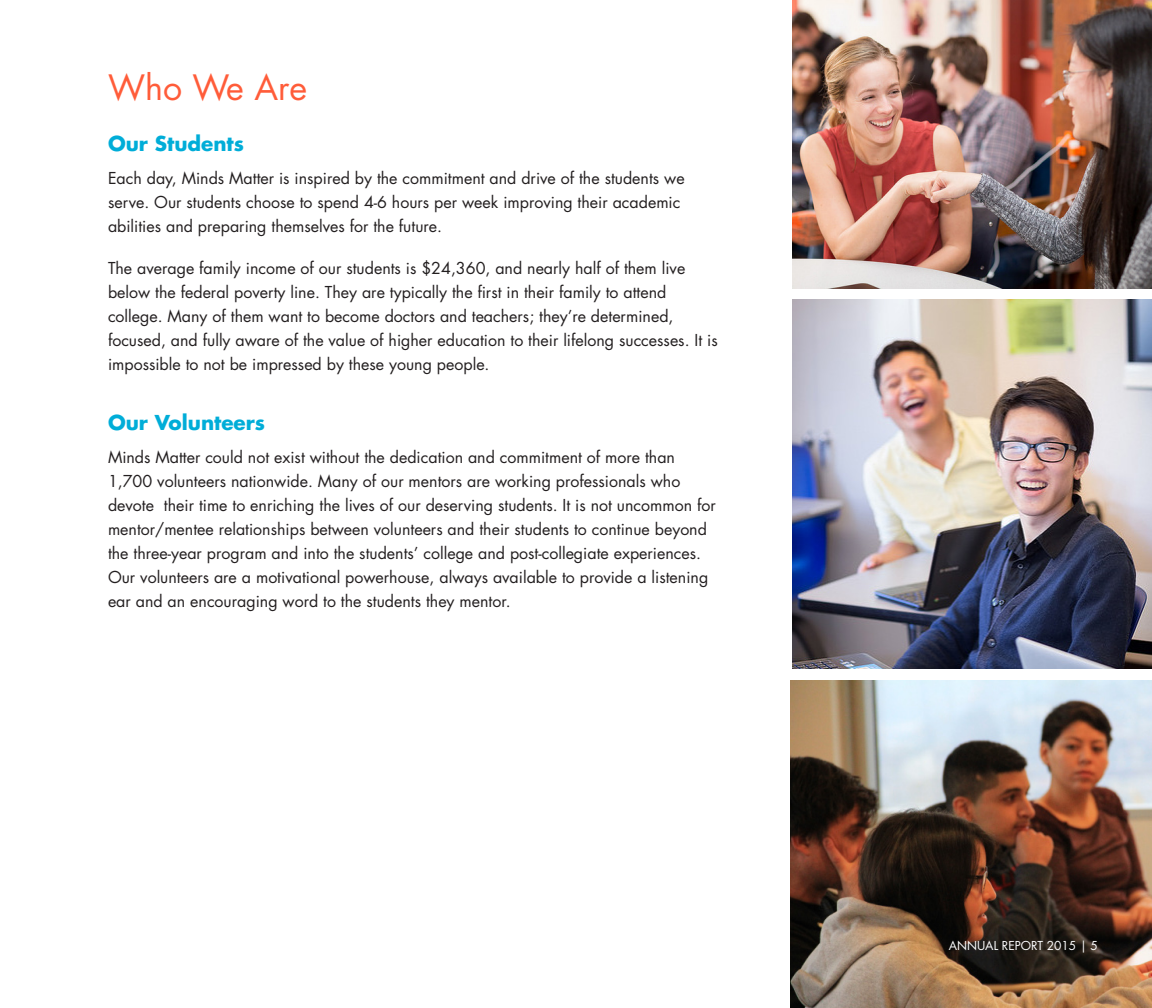
<style>
.page{position:relative;width:1152px;height:1008px;background:#fff}
.page>*{position:absolute;margin:0;border:0;box-sizing:border-box;transform-origin:0 0}
.t1{font:34px "Futura Std";color:#ff5c39}
.t2{font:700 20px "Futura Std";color:#00add8}
.t3{font:16px/24px "Futura Std";color:#231f20}
.t4{font:12px "Futura Std";color:#fff}
</style>
<div class="page">
<img style="left:790px;top:680px;width:362px;height:328px">
<img style="left:792px;top:0;width:360px;height:288px">
<img style="left:792px;top:300px;width:360px;height:369px">
<h1 class="t1" style="left:108px;top:66px;width:201px">Who We Are</h1>
<p class="t2" style="left:108px;top:130px;width:138px">Our Students</p>
<p class="t3" style="left:108px;top:166px;width:578px">Each day, Minds Matter is inspired by the commitment and drive of the students we serve. Our students choose to spend 4-6 hours per week improving their academic abilities and preparing themselves for the future.</p>
<p class="t3" style="left:108px;top:256px;width:611px">The average family income of our students is $24,360, and nearly half of them live below the federal poverty line. They are typically the first in their family to attend college. Many of them want to become doctors and teachers; they’re determined, focused, and fully aware of the value of higher education to their lifelong successes. It is impossible to not be impressed by these young people.</p>
<p class="t2" style="left:108px;top:409px;width:159px">Our Volunteers</p>
<p class="t3" style="left:108px;top:445px;width:609px">Minds Matter could not exist without the dedication and commitment of more than 1,700 volunteers nationwide. Many of our mentors are working professionals who devote their time to enriching the lives of our deserving students. It is not uncommon for mentor/mentee relationships between volunteers and their students to continue beyond the three-year program and into the students’ college and post-collegiate experiences.<br>Our volunteers are a motivational powerhouse, always available to provide a listening ear and an encouraging word to the students they mentor.</p>
<p class="t4" style="left:949px;top:938px;width:151px">Annual Report 2015 | 5</p>
</div>
